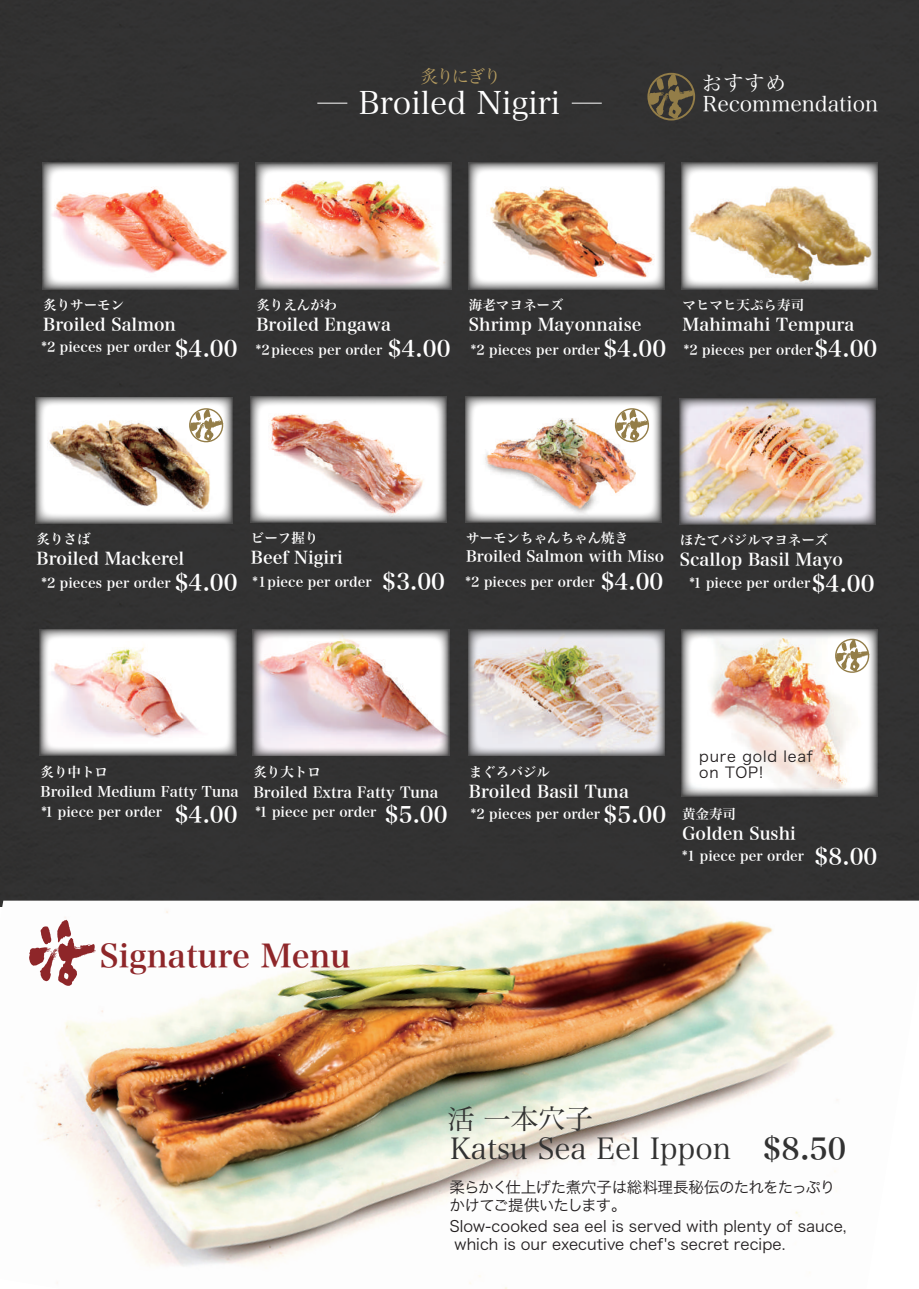
<style>
.page{position:relative;width:919px;height:1289px;background:#fff}
.page>*{position:absolute;margin:0;border:0;box-sizing:border-box;transform-origin:0 0}
.t1{font:31.8px "Hira Min Pro W6";color:#8e2629}
.t2{font:31.65px "Hira Min Pro W3";color:#fff}
.t3{font:29.85px "Hira Min Pro W6";color:#323232}
.t4{font:29.7px "Hira Min Pro W3";color:#323232}
.t5{font:27.3px "Hira Min Pro W3";color:#323232}
.t6{font:22.5px "Hira Min Pro W6";color:#fff}
.t7{font:21.15px "Hira Min Pro W3";color:#fff}
.t8{font:18px "Hira Min Pro W3";letter-spacing:-.13em;color:#b49b5f}
.t9{font:17.25px "Hira Min Pro W6";color:#fff}
.t10{font:15.45px/18.1px "Hira Kaku Pro W3";color:#231f20}
.t11{font:15.45px/18.1px "Hira Kaku Pro W3";letter-spacing:-.04em;color:#231f20}
.t12{font:15.3px "Hira Min Pro W6";color:#fff}
.t13{font:15px "Hira Min Pro W6";color:#fff}
.t14{font:15px/16.5px "Hira Kaku Pro W3";letter-spacing:.055em;color:#231f20}
.t15{font:14.4px "Hira Min Pro W6";color:#fff}
.t16{font:13.5px "Hira Min Pro W6";color:#fff}
</style>
<div class="page">
<div style="left:0;top:0;width:918px;height:900px;background:#323232"></div>
<img style="left:0;top:900px;width:918px;height:388px">
<svg style="left:29px;top:919px;width:66px;height:66px"></svg>
<hr style="left:317px;top:103px;width:30px;height:1px;background:#fff">
<hr style="left:571px;top:103px;width:30px;height:1px;background:#fff">
<img style="left:256px;top:163px;width:196px;height:126px">
<img style="left:468px;top:163px;width:196px;height:126px">
<img style="left:681px;top:163px;width:196px;height:126px">
<img style="left:679px;top:398px;width:196px;height:126px">
<img style="left:465px;top:396px;width:196px;height:126px">
<img style="left:253px;top:629px;width:196px;height:126px">
<img style="left:468px;top:629px;width:196px;height:126px">
<img style="left:681px;top:629px;width:196px;height:167px">
<img style="left:40px;top:629px;width:196px;height:126px">
<img style="left:43px;top:163px;width:196px;height:126px">
<img style="left:250px;top:396px;width:196px;height:126px">
<img style="left:36px;top:397px;width:196px;height:126px">
<svg style="left:647px;top:73px;width:48px;height:47px;background:#5b513b"></svg>
<svg style="left:189px;top:408px;width:34px;height:34px"></svg>
<svg style="left:615px;top:408px;width:34px;height:34px"></svg>
<svg style="left:835px;top:638px;width:34px;height:35px"></svg>
<h3 class="t8" style="left:420px;top:60px;width:82px">炙りにぎり</h3>
<h2 class="t2" style="left:359px;top:76px;width:203px">Broiled Nigiri</h2>
<h3 class="t7" style="left:701px;top:65px;width:86px">おすすめ</h3>
<h3 class="t7" style="left:703px;top:86px;width:177px">Recommendation</h3>
<p class="t16" style="left:469px;top:293px;width:96px">海老マヨネーズ</p>
<p class="t16" style="left:43px;top:293px;width:82px">炙りサーモン</p>
<p class="t16" style="left:41px;top:335px;width:131px">*2 pieces per order</p>
<p class="t16" style="left:256px;top:338px;width:128px">*2pieces per order</p>
<p class="t16" style="left:470px;top:338px;width:131px">*2 pieces per order</p>
<p class="t16" style="left:256px;top:293px;width:82px">炙りえんがわ</p>
<p class="t9" style="left:43px;top:309px;width:134px">Broiled Salmon</p>
<p class="t9" style="left:256px;top:309px;width:136px">Broiled Engawa</p>
<h3 class="t6" style="left:387px;top:328px;width:65px">$4.00</h3>
<p class="t9" style="left:469px;top:309px;width:174px">Shrimp Mayonnaise</p>
<h3 class="t6" style="left:603px;top:328px;width:65px">$4.00</h3>
<h3 class="t6" style="left:174px;top:328px;width:65px">$4.00</h3>
<p class="t16" style="left:682px;top:293px;width:123px">マヒマヒ天ぷら寿司</p>
<p class="t9" style="left:682px;top:309px;width:173px">Mahimahi Tempura</p>
<h3 class="t6" style="left:814px;top:328px;width:65px">$4.00</h3>
<p class="t16" style="left:683px;top:338px;width:131px">*2 pieces per order</p>
<p class="t16" style="left:251px;top:526px;width:69px">ビーフ握り</p>
<p class="t16" style="left:252px;top:570px;width:120px">*1 piece per order</p>
<p class="t16" style="left:466px;top:526px;width:163px">サーモンちゃんちゃん焼き</p>
<p class="t16" style="left:37px;top:527px;width:55px">炙りさば</p>
<p class="t16" style="left:41px;top:571px;width:131px">*2 pieces per order</p>
<p class="t16" style="left:465px;top:570px;width:131px">*2 pieces per order</p>
<p class="t12" style="left:466px;top:543px;width:199px">Broiled Salmon with Miso</p>
<h3 class="t6" style="left:600px;top:561px;width:65px">$4.00</h3>
<p class="t9" style="left:251px;top:542px;width:93px">Beef Nigiri</p>
<p class="t9" style="left:37px;top:543px;width:149px">Broiled Mackerel</p>
<h3 class="t6" style="left:174px;top:562px;width:65px">$4.00</h3>
<h3 class="t6" style="left:382px;top:561px;width:65px">$3.00</h3>
<p class="t16" style="left:679px;top:528px;width:150px">ほたてバジルマヨネーズ</p>
<p class="t9" style="left:679px;top:544px;width:165px">Scallop Basil Mayo</p>
<h3 class="t6" style="left:811px;top:563px;width:65px">$4.00</h3>
<p class="t16" style="left:689px;top:571px;width:122px">*1 piece per order</p>
<p class="t16" style="left:41px;top:759px;width:69px">炙り中トロ</p>
<p class="t16" style="left:253px;top:759px;width:69px">炙り大トロ</p>
<p class="t16" style="left:469px;top:759px;width:82px">まぐろバジル</p>
<p class="t14" style="left:699px;top:746px;width:115px">pure gold leaf on TOP!</p>
<p class="t15" style="left:41px;top:778px;width:200px">Broiled Medium Fatty Tuna</p>
<h3 class="t6" style="left:174px;top:795px;width:65px">$4.00</h3>
<p class="t13" style="left:253px;top:778px;width:187px">Broiled Extra Fatty Tuna</p>
<h3 class="t6" style="left:384px;top:795px;width:65px">$5.00</h3>
<p class="t16" style="left:41px;top:799px;width:122px">*1 piece per order</p>
<p class="t16" style="left:255px;top:799px;width:122px">*1 piece per order</p>
<p class="t9" style="left:469px;top:776px;width:161px">Broiled Basil Tuna</p>
<h3 class="t6" style="left:603px;top:795px;width:65px">$5.00</h3>
<p class="t16" style="left:470px;top:802px;width:131px">*2 pieces per order</p>
<p class="t16" style="left:682px;top:801px;width:55px">黄金寿司</p>
<p class="t16" style="left:682px;top:843px;width:123px">*1 piece per order</p>
<p class="t9" style="left:682px;top:818px;width:115px">Golden Sushi</p>
<h3 class="t6" style="left:814px;top:837px;width:65px">$8.00</h3>
<h1 class="t1" style="left:100px;top:928px;width:252px">Signature Menu</h1>
<h3 class="t5" style="left:447px;top:1095px;width:147px">活 一本穴子</h3>
<h3 class="t4" style="left:450px;top:1123px;width:282px">Katsu Sea Eel Ippon</h3>
<h3 class="t3" style="left:762px;top:1122px;width:85px">$8.50</h3>
<p class="t11" style="left:449px;top:1177px;width:387px">柔らかく仕上げた煮穴子は総料理長秘伝のたれをたっぷりかけてご提供いたします。</p>
<p class="t10" style="left:454px;top:1215px;width:393px;text-indent:-5px">Slow-cooked sea eel is served with plenty of sauce, which is our executive chef's secret recipe.</p>
</div>
